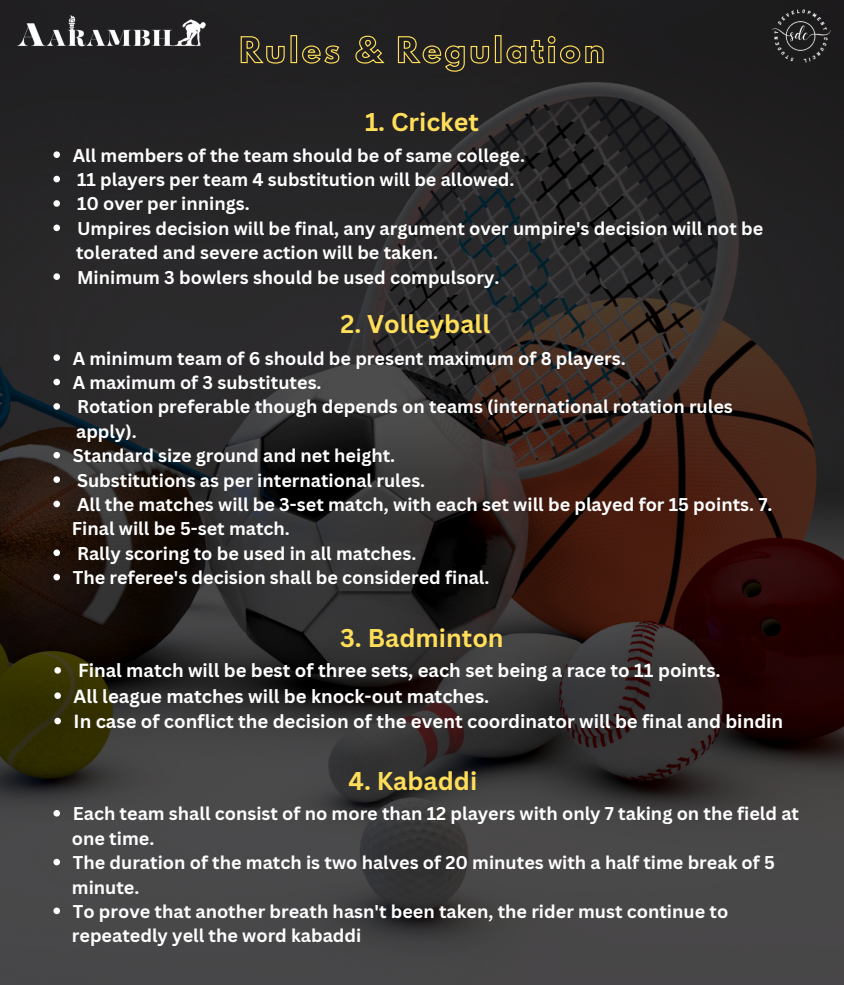
<style>
.page{position:relative;width:844px;height:985px;background:#fff}
.page>*{position:absolute;margin:0;border:0;box-sizing:border-box;transform-origin:0 0}
.t1{font:700 25px "Canva Sans";color:#ffde59}
.t2{font:700 18.5px "Canva Sans";color:#fff}
.t3{font:700 18px "Canva Sans";color:#fff}
</style>
<div class="page">
<img style="left:0;top:0;width:844px;height:984px">
<svg style="left:240px;top:34px;width:364px;height:38px;background:#3c3727"></svg>
<svg style="left:53px;top:151px;width:7px;height:7px"></svg>
<svg style="left:53px;top:176px;width:7px;height:6px"></svg>
<svg style="left:53px;top:200px;width:7px;height:7px"></svg>
<svg style="left:53px;top:224px;width:7px;height:7px"></svg>
<svg style="left:53px;top:273px;width:7px;height:7px"></svg>
<svg style="left:53px;top:354px;width:7px;height:7px"></svg>
<svg style="left:53px;top:379px;width:7px;height:6px"></svg>
<svg style="left:53px;top:403px;width:7px;height:6px"></svg>
<svg style="left:53px;top:452px;width:7px;height:6px"></svg>
<svg style="left:53px;top:476px;width:7px;height:7px"></svg>
<svg style="left:53px;top:500px;width:7px;height:7px"></svg>
<svg style="left:53px;top:549px;width:7px;height:7px"></svg>
<svg style="left:53px;top:574px;width:7px;height:6px"></svg>
<svg style="left:54px;top:667px;width:7px;height:6px"></svg>
<svg style="left:54px;top:692px;width:7px;height:7px"></svg>
<svg style="left:54px;top:717px;width:7px;height:7px"></svg>
<svg style="left:53px;top:810px;width:7px;height:6px"></svg>
<svg style="left:53px;top:858px;width:7px;height:7px"></svg>
<svg style="left:53px;top:907px;width:7px;height:7px"></svg>
<img style="left:768px;top:4px;width:65px;height:64px">
<img style="left:0;top:0;width:207px;height:70px">
<p class="t1" style="left:365px;top:104px;width:115px">1. Cricket</p>
<h1 class="t3" style="left:73px;top:142px;width:454px">All members of the team should be of same college.</h1>
<p class="t3" style="left:77px;top:167px;width:439px">11 players per team 4 substitution will be allowed.</p>
<h2 class="t3" style="left:77px;top:191px;width:174px">10 over per innings.</h2>
<p class="t3" style="left:77px;top:216px;width:688px">Umpires decision will be final, any argument over umpire's decision will not be</p>
<p class="t3" style="left:76px;top:240px;width:363px">tolerated and severe action will be taken.</p>
<p class="t3" style="left:77px;top:264px;width:424px">Minimum 3 bowlers should be used compulsory.</p>
<p class="t1" style="left:340px;top:306px;width:151px">2. Volleyball</p>
<h3 class="t3" style="left:73px;top:345px;width:554px">A minimum team of 6 should be present maximum of 8 players.</h3>
<p class="t3" style="left:73px;top:370px;width:250px">A maximum of 3 substitutes.</p>
<h2 class="t3" style="left:77px;top:394px;width:657px">Rotation preferable though depends on teams (international rotation rules</h2>
<p class="t3" style="left:76px;top:418px;width:62px">apply).</p>
<p class="t3" style="left:73px;top:443px;width:324px">Standard size ground and net height.</p>
<p class="t3" style="left:77px;top:467px;width:350px">Substitutions as per international rules.</p>
<h3 class="t3" style="left:77px;top:491px;width:697px">All the matches will be 3-set match, with each set will be played for 15 points. 7.</h3>
<p class="t3" style="left:72px;top:516px;width:219px">Final will be 5-set match.</p>
<p class="t3" style="left:77px;top:540px;width:341px">Rally scoring to be used in all matches.</p>
<p class="t3" style="left:73px;top:565px;width:418px">The referee's decision shall be considered final.</p>
<h3 class="t1" style="left:340px;top:619px;width:165px">3. Badminton</h3>
<p class="t2" style="left:78px;top:657px;width:644px">Final match will be best of three sets, each set being a race to 11 points.</p>
<p class="t2" style="left:74px;top:683px;width:417px">All league matches will be knock-out matches.</p>
<h2 class="t2" style="left:74px;top:708px;width:711px">In case of conflict the decision of the event coordinator will be final and bindin</h2>
<p class="t1" style="left:348px;top:763px;width:130px">4. Kabaddi</p>
<p class="t3" style="left:73px;top:801px;width:728px">Each team shall consist of no more than 12 players with only 7 taking on the field at</p>
<p class="t3" style="left:72px;top:825px;width:84px">one time.</p>
<h2 class="t3" style="left:73px;top:849px;width:703px">The duration of the match is two halves of 20 minutes with a half time break of 5</h2>
<p class="t3" style="left:72px;top:874px;width:69px">minute.</p>
<h3 class="t3" style="left:73px;top:898px;width:657px">To prove that another breath hasn't been taken, the rider must continue to</h3>
<p class="t3" style="left:72px;top:922px;width:291px">repeatedly yell the word kabaddi</p>
</div>
